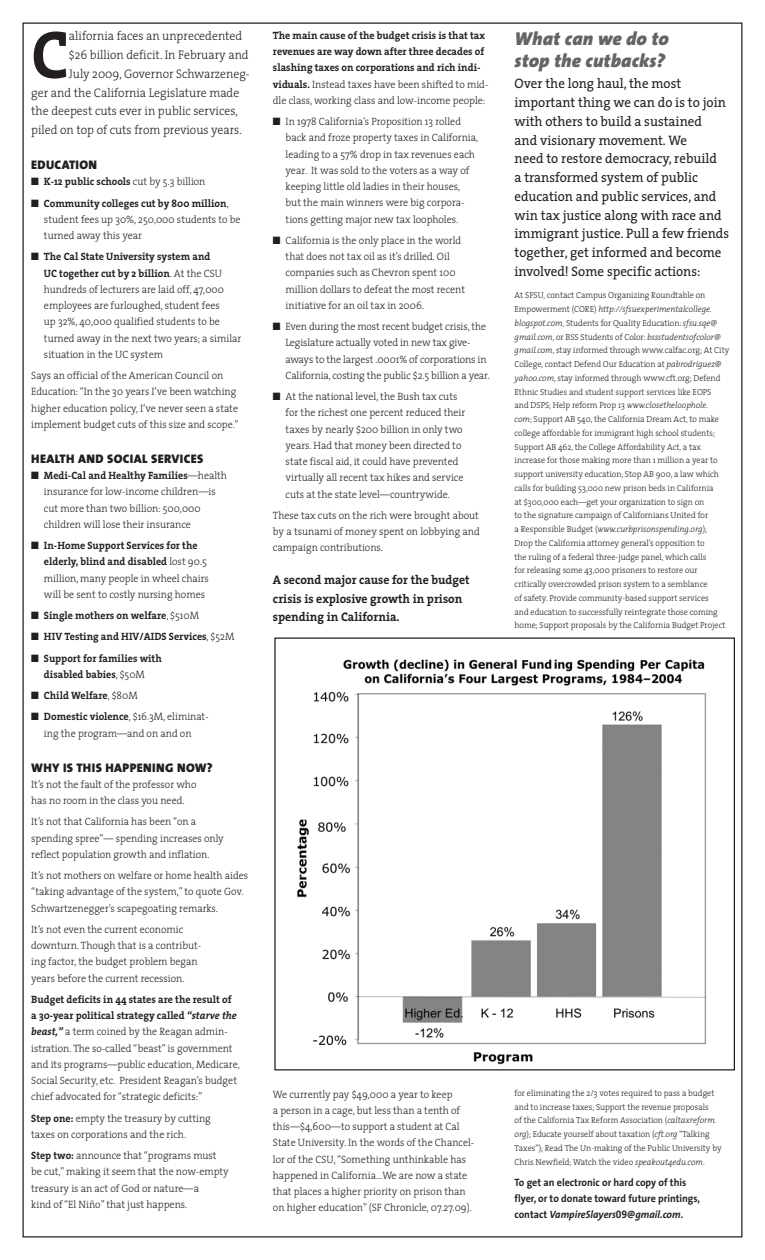
<style>
.page{position:relative;width:765px;height:1260px;background:#fff}
.page>*{position:absolute;margin:0;border:0;box-sizing:border-box;transform-origin:0 0}
.t1{font:700 68px "The Serif";color:#231f20;scale:.95 1}
.t2{font:italic 900 18.75px/22.5px "The Sans";letter-spacing:.01em;color:#636467}
.t3{font:13.75px/18.8px "The Serif";color:#231f20;scale:.95 1}
.t4{font:300 12.5px "The Serif";color:#231f20;scale:.95 1}
.t5{font:700 12.5px/18.8px "The Serif";color:#231f20;scale:.95 1}
.t6{font:900 12.5px "The Sans";letter-spacing:.025em;color:#231f20}
.t7{font:300 10.62px/16.2px "The Serif";color:#231f20;scale:.95 1}
.t8{font:700 10.62px/16.2px "The Serif";color:#231f20;text-align:center;scale:.95 1}
.t9{font:700 10.62px/16.2px "The Sans";color:#231f20;scale:.95 1}
.t10{font:300 8.75px/13.8px "The Serif";color:#231f20;scale:.95 1}
.s1{font-weight:300}
.s2{font-weight:700}
.s3{font-weight:700;font-style:italic}
.s4{font-style:italic}
.s5{font-family:"Frutiger"}
.s6{font-family:"Frutiger LT Std"}
</style>
<div class="page">
<img style="left:297px;top:659px;width:410px;height:406px">
<h1 class="t1" style="left:31px;top:-2px;width:41px">C</h1>
<p class="t4" style="left:69px;top:26px;width:184px">alifornia faces an unprecedented</p>
<p class="t4" style="left:69px;top:45px;width:191px">$26 billion deficit. In February and</p>
<p class="t4" style="left:69px;top:63px;width:192px">July 2009, Governor Schwarzeneg-</p>
<p class="t4" style="left:31px;top:82px;width:221px">ger and the California Legislature made</p>
<p class="t4" style="left:31px;top:101px;width:219px">the deepest cuts ever in public services,</p>
<p class="t4" style="left:31px;top:120px;width:223px">piled on top of cuts from previous years.</p>
<p class="t6" style="left:31px;top:154px;width:67px">EDUCATION</p>
<p class="t8" style="left:31px;top:173px;width:185px">■ K-12 public schools <span class="s1">cut by 5.3 billion</span></p>
<p class="t7" style="left:44px;top:195px;width:208px;text-indent:-13px">■ <span class="s2">Community colleges cut by 800 million</span>, student fees up 30%, 250,000 students to be turned away this year</p>
<p class="t7" style="left:44px;top:248px;width:209px;text-indent:-13px">■ <span class="s2">The Cal State University system and<br>UC together cut by 2 billion</span>. At the CSU hundreds of lecturers are laid off, 47,000 employees are furloughed, student fees<br>up 32%, 40,000 qualified students to be turned away in the next two years; a similar situation in the UC system</p>
<p class="t7" style="left:31px;top:367px;width:220px">Says an official of the American Council on Education: “In the 30 years I’ve been watching higher education policy, I’ve never seen a state implement budget cuts of this size and scope.”</p>
<p class="t6" style="left:31px;top:448px;width:167px">HEALTH AND SOCIAL SE RVICES</p>
<p class="t7" style="left:44px;top:467px;width:194px;text-indent:-13px">■ <span class="s2">Medi-Cal and Healthy Families</span>—health insurance for low-income children—is cut more than two billion: 500,000 children will lose their insurance</p>
<p class="t7" style="left:44px;top:537px;width:175px;text-indent:-13px">■ <span class="s2">In-Home Support Services for the elderly, blind and disabled</span> lost 90.5 million, many people in wheel chairs will be sent to costly nursing homes</p>
<p class="t8" style="left:31px;top:607px;width:178px">■ Single mothers on welfare<span class="s1">, $510M</span></p>
<p class="t8" style="left:31px;top:628px;width:215px">■ HIV Testing and HIV/AIDS Services<span class="s1">, $52M</span></p>
<p class="t8" style="left:31px;top:650px;width:139px">■ Support for families with disabled babies<span class="s1">, $50M</span></p>
<p class="t8" style="left:31px;top:687px;width:114px">■ Child Welfare<span class="s1">, $80M</span></p>
<p class="t7" style="left:31px;top:708px;width:188px;text-align:center">■ <span class="s2">Domestic violence</span>, $16.3M, eliminat&shy;ing the program—and on and on</p>
<p class="t6" style="left:31px;top:757px;width:183px">WHY IS TH IS HAPPENING NOW?</p>
<p class="t7" style="left:31px;top:776px;width:175px">It’s not the fault of the professor who has no room in the class you need.</p>
<p class="t7" style="left:31px;top:813px;width:204px">It’s not that California has been “on a spending spree”— spending increases only reflect population growth and inflation.</p>
<p class="t7" style="left:31px;top:867px;width:230px">It’s not mothers on welfare or home health aides “taking advantage of the system,” to quote Gov.<br>Schwartzenegger’s scapegoating remarks.</p>
<p class="t7" style="left:31px;top:921px;width:180px">It’s not even the current economic downturn. Though that is a contribut&shy;ing factor, the budget problem began years before the current recession.</p>
<p class="t7" style="left:31px;top:991px;width:221px"><span class="s2">Budget deficits in 44 states are the result of<br>a 30-year political strategy called</span> <span class="s3">“starve the beast,”</span> a term coined by the Reagan admin&shy;istration. The so-called “beast” is government and its programs—public education, Medicare, Social Security, etc. President Reagan’s budget chief advocated for “strategic deficits:”</p>
<p class="t7" style="left:31px;top:1110px;width:191px"><span class="s2">Step one:</span> empty the treasury by cutting taxes on corporations and the rich.</p>
<p class="t7" style="left:31px;top:1147px;width:210px"><span class="s2">Step two:</span> announce that “programs must be cut,” making it seem that the now-empty treasury is an act of God or nature—a<br>kind of “El Niño” that just happens.</p>
<p class="t8" style="left:273px;top:27px;width:228px;text-align:left">The main cause of the budget crisis is that tax revenues are way down after three decades of slashing taxes on corporations and rich indi&shy;viduals. <span class="s1">Instead taxes have been shifted to mid&shy;dle class, working class and low-income people:</span></p>
<p class="t7" style="left:286px;top:113px;width:204px;text-indent:-13px">■ In 1978 California’s Proposition 13 rolled back and froze property taxes in California, leading to a 57% drop in tax revenues each year. It was sold to the voters as a way of keeping little old ladies in their houses, but the main winners were big corpora&shy;tions getting major new tax loopholes.</p>
<p class="t7" style="left:286px;top:232px;width:190px;text-indent:-13px">■ California is the only place in the world that does not tax oil as it’s drilled. Oil companies such as Chevron spent 100 million dollars to defeat the most recent initiative for an oil tax in 2006.</p>
<p class="t7" style="left:285px;top:318px;width:217px;text-indent:-13px">■ Even during the most recent budget crisis, the Legislature actually voted in new tax give&shy;aways to the largest .0001% of corporations in California, costing the public $2.5 billion a year.</p>
<p class="t7" style="left:286px;top:388px;width:191px;text-indent:-13px">■ At the national level, the Bush tax cuts for the richest one percent reduced their taxes by nearly $200 billion in only two years. Had that money been directed to state fiscal aid, it could have prevented virtually all recent tax hikes and service cuts at the state level—countrywide.</p>
<p class="t7" style="left:273px;top:507px;width:219px;text-align:justify">These tax cuts on the rich were brought about by a tsunami of money spent on lobbying and campaign contributions.</p>
<p class="t5" style="left:273px;top:570px;width:209px">A second major cause for the budget crisis is explosive growth in prison spending in California.</p>
<p class="t7" style="left:273px;top:1086px;width:213px">We currently pay $49,000 a year to keep<br>a person in a cage, but less than a tenth of this—$4,600—to support a student at Cal State University. In the words of the Chancel&shy;lor of the CSU, “Something unthinkable has happened in California…We are now a state that places a higher priority on prison than on higher education” (SF Chronicle, 07.27.09).</p>
<h2 class="t2" style="left:515px;top:27px;width:156px">What can we do to stop the cutbacks?</h2>
<p class="t3" style="left:515px;top:74px;width:227px">Over the long haul, the most important thing we can do is to join with others to build a sustained<br>and visionary movement. We<br>need to restore democracy, rebuild<br>a transformed system of public education and public services, and win tax justice along with race and immigrant justice. Pull a few friends together, get informed and become involved! Some specific actions:</p>
<p class="t10" style="left:515px;top:288px;width:228px">At SFSU, contact Campus Organizing Roundtable on Empowerment (CORE) <span class="s4">http://sfsuexperimentalcollege. blogspot.com</span>, Students for Quality Education: <span class="s4">sfsu.sqe@ gmail.com</span>, or BSS Students of Color: <span class="s4">bssstudentsofcolor@ gmail.com</span>, stay informed through www.calfac.org; At City College, contact Defend Our Education at <span class="s4">pabrodriguez@ yahoo.com</span>, stay informed through www.cft.org; Defend Ethnic Studies and student support services like EOPS<br>and DSPS; Help reform Prop 13 <span class="s4">www.closetheloophole.<br>com</span>; Support AB 540, the California Dream Act, to make college affordable for immigrant high school students; Support AB 462, the College Affordability Act, a tax increase for those making more than 1 million a year to support university education; Stop AB 900, a law which calls for building 53,000 new prison beds in California<br>at $300,000 each—get your organization to sign on<br>to the signature campaign of Californians United for<br>a Responsible Budget (<span class="s4">www.curbprisonspending.org</span>);<br>Drop the California attorney general’s opposition to<br>the ruling of a federal three-judge panel, which calls<br>for releasing some 43,000 prisoners to restore our critically overcrowded prison system to a semblance<br>of safety. Provide community-based support services<br>and education to successfully reintegrate those coming home; Support proposals by the California Budget Project</p>
<p class="t10" style="left:515px;top:1086px;width:220px">for eliminating the 2/3 votes required to pass a budget and to increase taxes; Support the revenue proposals<br>of the California Tax Reform Association (<span class="s4">caltaxreform. org</span>); Educate yourself about taxation (<span class="s4">cft.org</span> “Talking Taxes”); Read The Un-making of the Public University by Chris Newfield; Watch the video <span class="s4">speakout4edu.com</span>.</p>
<p class="t9" style="left:515px;top:1174px;width:197px">To get an electronic or hard copy of this flyer, or to donate toward future printings, contact <span class="s4">VampireSlayers</span><span class="s5">0</span><span class="s6">9</span><span class="s4">@gmail.com</span>.</p>
</div>
